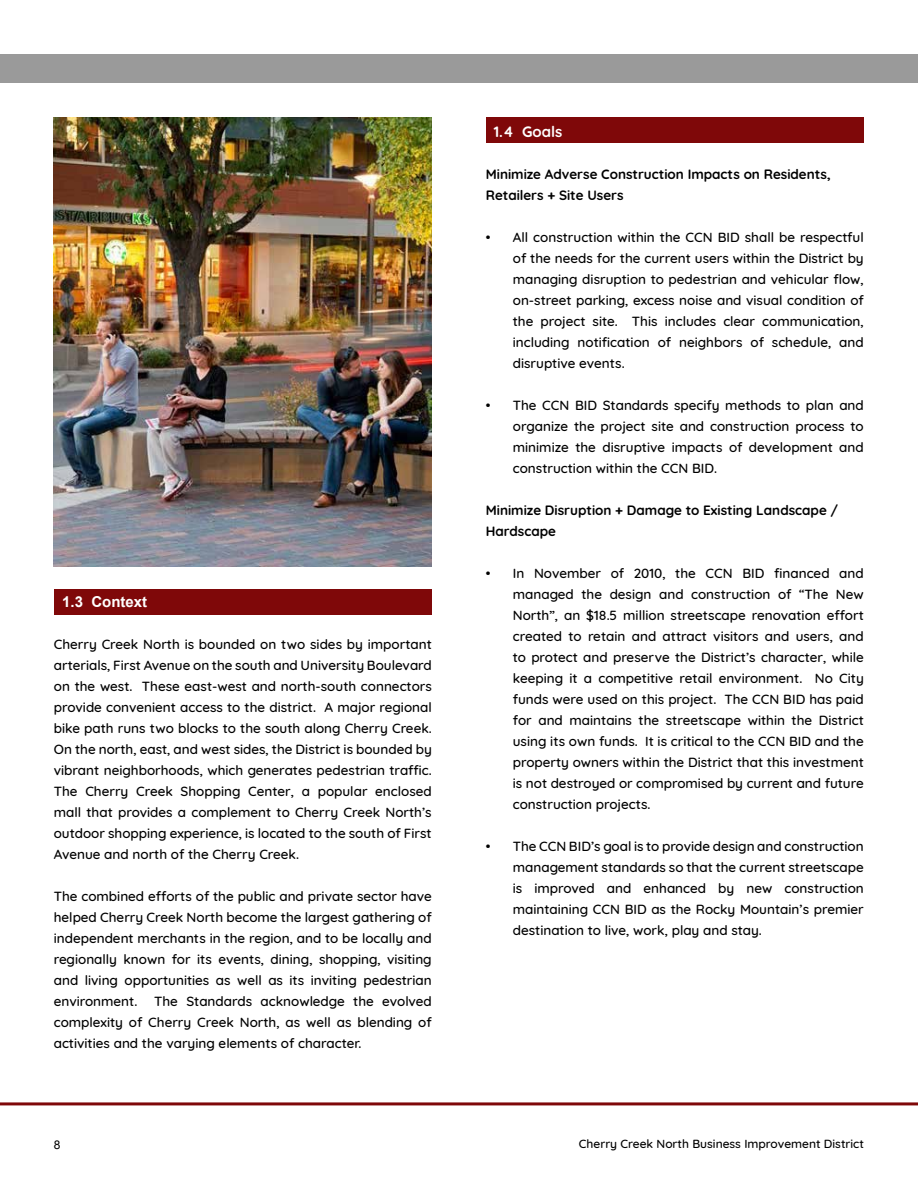
<style>
.page{position:relative;width:918px;height:1188px;background:#fff}
.page>*{position:absolute;margin:0;border:0;box-sizing:border-box;transform-origin:0 0}
.t1{font:700 15px "Arial";color:#fff}
.t2{font:700 15px "Quicksand";color:#fff}
.t3{font:500 13.5px/21px "Quicksand";color:#000;text-align:justify}
.t4{font:700 13.5px/21px "Quicksand";color:#000}
.t5{font:500 12px "Quicksand";color:#000}
.t6{font:12px "Arial";color:#000}
</style>
<div class="page">
<div style="left:0;top:54px;width:918px;height:28px;background:#9a9a9a"></div>
<hr style="left:0;top:1102px;width:918px;height:3px;background:#7f0809">
<div style="left:54px;top:589px;width:378px;height:26px;background:#7f0809"></div>
<div style="left:486px;top:118px;width:378px;height:25px;background:#7f0809"></div>
<img style="left:54px;top:118px;width:378px;height:449px">
<p class="t1" style="left:62px;top:591px;width:87px">1.3 Context</p>
<p class="t3" style="left:54px;top:633px;width:380px">Cherry Creek North is bounded on two sides by important arterials, First Avenue on the south and University Boulevard on the west. These east-west and north-south connectors provide convenient access to the district. A major regional bike path runs two blocks to the south along Cherry Creek.<br>On the north, east, and west sides, the District is bounded by vibrant neighborhoods, which generates pedestrian traffic.<br>The Cherry Creek Shopping Center, a popular enclosed mall that provides a complement to Cherry Creek North’s outdoor shopping experience, is located to the south of First Avenue and north of the Cherry Creek.</p>
<p class="t3" style="left:54px;top:885px;width:380px">The combined efforts of the public and private sector have helped Cherry Creek North become the largest gathering of independent merchants in the region, and to be locally and regionally known for its events, dining, shopping, visiting and living opportunities as well as its inviting pedestrian environment. The Standards acknowledge the evolved complexity of Cherry Creek North, as well as blending of activities and the varying elements of character.</p>
<p class="t2" style="left:494px;top:119px;width:70px">1.4 Goals</p>
<p class="t4" style="left:486px;top:163px;width:347px">Minimize Adverse Construction Impacts on Residents,<br>Retailers + Site Users</p>
<p class="t3" style="left:513px;top:226px;width:353px;text-indent:-27px">• All construction within the CCN BID shall be respectful of the needs for the current users within the District by managing disruption to pedestrian and vehicular flow, on-street parking, excess noise and visual condition of the project site. This includes clear communication, including notification of neighbors of schedule, and disruptive events.</p>
<p class="t3" style="left:513px;top:394px;width:353px;text-indent:-27px">• The CCN BID Standards specify methods to plan and organize the project site and construction process to minimize the disruptive impacts of development and construction within the CCN BID.</p>
<p class="t4" style="left:486px;top:499px;width:354px">Minimize Disruption + Damage to Existing Landscape /<br>Hardscape</p>
<p class="t3" style="left:513px;top:562px;width:353px;text-indent:-27px">• In November of 2010, the CCN BID financed and managed the design and construction of “The New North”, an $18.5 million streetscape renovation effort created to retain and attract visitors and users, and to protect and preserve the District’s character, while keeping it a competitive retail environment. No City funds were used on this project. The CCN BID has paid for and maintains the streetscape within the District using its own funds. It is critical to the CCN BID and the property owners within the District that this investment is not destroyed or compromised by current and future construction projects.</p>
<p class="t3" style="left:513px;top:835px;width:353px;text-indent:-27px">• The CCN BID’s goal is to provide design and construction management standards so that the current streetscape is improved and enhanced by new construction maintaining CCN BID as the Rocky Mountain’s premier destination to live, work, play and stay.</p>
<p class="t6" style="left:54px;top:1137px;width:8px">8</p>
<p class="t5" style="left:579px;top:1134px;width:287px">Cherry Creek North Business Improvement District</p>
</div>
